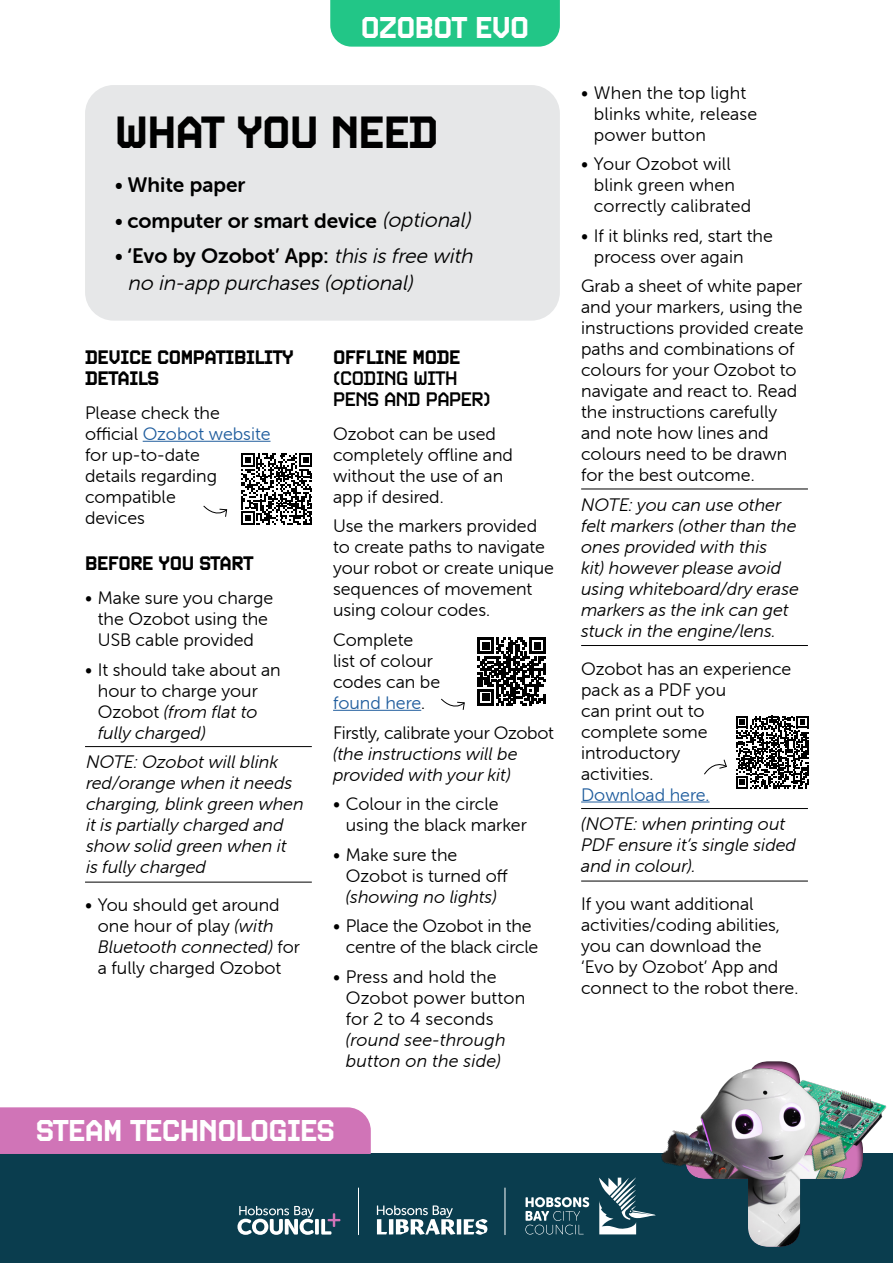
<style>
.page{position:relative;width:893px;height:1263px;background:#fff}
.page>*{position:absolute;margin:0;border:0;box-sizing:border-box;transform-origin:0 0}
.t1{font:700 45px "Video";letter-spacing:-.02em;color:#000}
.t2{font:700 30px "Video";letter-spacing:-.02em;color:#fff}
.t3{font:21px "Museo Sans Rounded 700";color:#000}
.t4{font:italic 21px "Museo Sans Rounded 300";color:#000}
.t5{font:700 19.5px/21px "Video";letter-spacing:-.02em;color:#000}
.t6{font:500 19.5px/21px "Video";letter-spacing:-.02em;color:#000}
.t7{font:18px/21px "Museo Sans Rounded 300";color:#000}
.t8{font:italic 18px/21px "Museo Sans Rounded 300";color:#000}
.t9{font:italic 18px/21px "Museo Sans Rounded 300";color:#000}
.t10{font:18px "Museo Sans Rounded 300";color:#215e9e}
.s1{font-family:"Museo Sans Rounded 300"}
.s2{font-family:"Museo Sans Rounded 300";font-style:italic}
.s3{color:#215e9e}
.s4{font-style:italic}
</style>
<div class="page">
<div style="left:0;top:1154px;width:893px;height:109px;background:#0a3d4e"></div>
<div style="left:0;top:1107px;width:371px;height:47px;background:#d074b7"></div>
<div style="left:672px;top:1051px;width:204px;height:197px;background:#000;opacity:.7"></div>
<img style="left:650px;top:1087px;width:38px;height:109px">
<img style="left:871px;top:1069px;width:16px;height:94px">
<img style="left:688px;top:1066px;width:183px;height:181px">
<img style="left:799px;top:1125px;width:58px;height:54px">
<div style="left:330px;top:0;width:230px;height:47px;background:#22c687"></div>
<svg style="left:237px;top:1206px;width:103px;height:29px"></svg>
<svg style="left:525px;top:1197px;width:64px;height:37px"></svg>
<svg style="left:599px;top:1177px;width:56px;height:57px"></svg>
<hr style="left:358px;top:1188px;width:1px;height:47px;background:#fff">
<hr style="left:505px;top:1188px;width:1px;height:47px;background:#fff">
<svg style="left:377px;top:1205px;width:78px;height:30px"></svg>
<hr style="left:457px;top:1219px;width:4px;height:15px;background:#fff">
<svg style="left:464px;top:1219px;width:24px;height:16px"></svg>
<hr style="left:143px;top:441px;width:127px;height:1px;background:#215e9e">
<hr style="left:85px;top:746px;width:227px;height:1px;background:#000">
<hr style="left:85px;top:882px;width:227px;height:1px;background:#000">
<hr style="left:333px;top:710px;width:88px;height:1px;background:#215e9e">
<hr style="left:581px;top:489px;width:227px;height:1px;background:#000">
<hr style="left:581px;top:645px;width:227px;height:1px;background:#000">
<hr style="left:581px;top:801px;width:128px;height:1px;background:#215e9e">
<hr style="left:581px;top:808px;width:227px;height:1px;background:#000">
<hr style="left:581px;top:881px;width:227px;height:1px;background:#000">
<div style="left:85px;top:85px;width:475px;height:236px;background:#e6e7e8;border-radius:29px"></div>
<svg style="left:736px;top:716px;width:73px;height:73px"></svg>
<svg style="left:704px;top:759px;width:23px;height:16px"></svg>
<svg style="left:478px;top:637px;width:68px;height:69px"></svg>
<svg style="left:241px;top:453px;width:71px;height:72px"></svg>
<svg style="left:441px;top:698px;width:24px;height:12px"></svg>
<svg style="left:203px;top:505px;width:25px;height:12px"></svg>
<h2 class="t2" style="left:361px;top:9px;width:170px">OZOBOT EVO</h2>
<h1 class="t1" style="left:115px;top:104px;width:325px">WHAT YOU NEED</h1>
<p class="t3" style="left:115px;top:173px;width:132px"><span class="s1">•</span> White paper</p>
<p class="t3" style="left:115px;top:209px;width:362px"><span class="s1">•</span> computer or smart device <span class="s2">(optional)</span></p>
<p class="t3" style="left:115px;top:244px;width:364px"><span class="s1">•</span> ‘Evo by Ozobot’ App: <span class="s2">thisisfree with</span></p>
<p class="t4" style="left:128px;top:271px;width:291px">no in-app purchases(optional)</p>
<p class="t5" style="left:85px;top:347px;width:210px">DEVICE COMPATIBILITY<br>DETAILS</p>
<p class="t7" style="left:85px;top:402px;width:187px">Please check the official <span class="s3">Ozobot website </span>for up-to-date<br>details regarding compatible<br>devices</p>
<p class="t5" style="left:85px;top:553px;width:170px">BEFORE YOU START</p>
<p class="t7" style="left:85px;top:588px;width:190px;text-align:center">• Make sure you charge the Ozobot using the<br>USB cable provided</p>
<p class="t7" style="left:98px;top:659px;width:184px;text-indent:-13px">• It should take about an hour to charge your<br>Ozobot <span class="s4">(from flat to fully charged)</span></p>
<p class="t9" style="left:85px;top:752px;width:223px">NOTE:Ozobotwillblink red/orange when itneeds charging,blink green when itispartially charged and show solid green when it isfully charged</p>
<p class="t7" style="left:98px;top:895px;width:204px;text-indent:-13px">• You should get around one hour of play <span class="s4">(with<br>Bluetooth connected)</span> for a fully charged Ozobot</p>
<p class="t5" style="left:333px;top:347px;width:129px">OFFLINE MODE</p>
<p class="t6" style="left:333px;top:368px;width:159px">(CODING WITH<br>PENS AND PAPER)</p>
<p class="t7" style="left:333px;top:423px;width:181px">Ozobot can be used completely offline and without the use of an app if desired.</p>
<p class="t7" style="left:333px;top:516px;width:222px">Use the markers provided to create paths to navigate your robot or create unique sequences of movement using colour codes.</p>
<p class="t7" style="left:333px;top:629px;width:109px">Complete<br>list of colour codes can be <span class="s3">found here</span>.</p>
<p class="t7" style="left:333px;top:722px;width:222px">Firstly, calibrate your Ozobot</p>
<p class="t8" style="left:333px;top:743px;width:186px">(the instructions will be provided with your kit)</p>
<p class="t7" style="left:346px;top:793px;width:182px;text-indent:-13px">• Colour in the circle using the black marker</p>
<p class="t7" style="left:346px;top:844px;width:163px;text-indent:-13px">• Make sure the<br>Ozobot is turned off</p>
<p class="t8" style="left:346px;top:886px;width:153px">(showing no lights)</p>
<p class="t7" style="left:346px;top:915px;width:194px;text-indent:-13px">• Place the Ozobot in the centre of the black circle</p>
<p class="t7" style="left:346px;top:966px;width:181px;text-indent:-13px">• Press and hold the<br>Ozobot power button for 2 to 4 seconds</p>
<p class="t8" style="left:346px;top:1029px;width:161px">(round see-through button on the side)</p>
<h2 class="t2" style="left:36px;top:1112px;width:300px">STEAM TECHNOLOGIES</h2>
<p class="t7" style="left:594px;top:82px;width:165px;text-indent:-13px">• When the top light blinks white, release power button</p>
<p class="t7" style="left:594px;top:154px;width:159px;text-indent:-13px">• Your Ozobot will blink green when correctly calibrated</p>
<p class="t7" style="left:594px;top:225px;width:181px;text-indent:-13px">• If it blinks red, start the process over again</p>
<p class="t7" style="left:581px;top:276px;width:224px">Grab a sheet of white paper and your markers, using the instructions provided create paths and combinations of colours for your Ozobot to navigate and react to. Read the instructions carefully and note how lines and colours need to be drawn for the best outcome.</p>
<p class="t8" style="left:581px;top:494px;width:219px">NOTE: you can use other felt markers (other than the ones provided with this<br>kit) however please avoid using whiteboard/dry erase markers as the ink can get stuck in the engine/lens.</p>
<p class="t7" style="left:581px;top:658px;width:212px">Ozobot has an experience pack as a PDF you<br>can print out to<br>complete some introductory<br>activities.</p>
<p class="t10" style="left:581px;top:785px;width:130px">Download here.</p>
<p class="t8" style="left:581px;top:814px;width:216px">(NOTE: when printing out<br>PDF ensure it’s single sided and in colour).</p>
<p class="t7" style="left:581px;top:894px;width:219px">If you want additional activities/coding abilities, you can download the ‘Evo by Ozobot’ App and connect to the robot there.</p>
</div>
